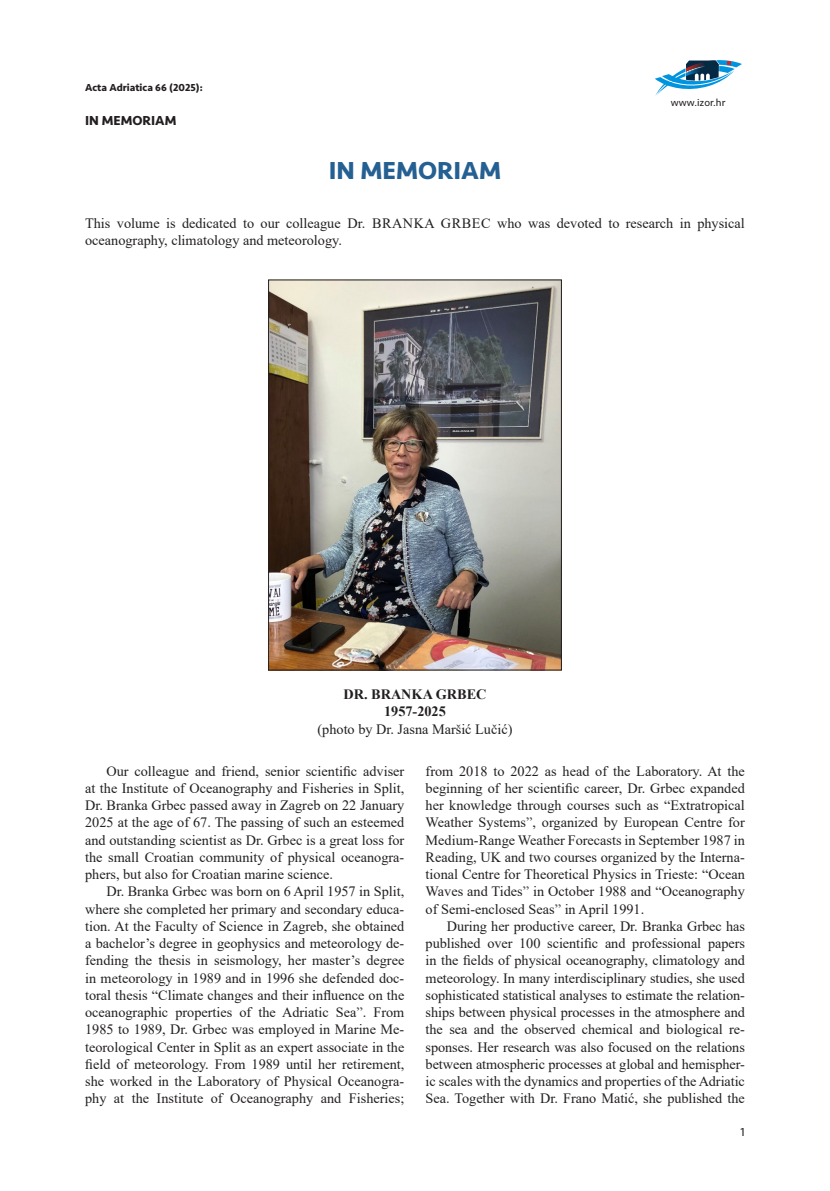
<style>
.page{position:relative;width:830px;height:1191px;background:#fff}
.page>*{position:absolute;margin:0;border:0;box-sizing:border-box;transform-origin:0 0}
.naslov_rada{font:700 25.5px "Seravek Basic";color:#256092}
.t1{font:14.25px/17.2px "Times New Roman";color:#231f20;text-align:justify}
.t2{font:700 14.25px "Times New Roman";color:#231f20}
.kategorija_rada{font:700 13.5px "Seravek Basic";color:#231f20}
.t3{font:12px "Seravek Basic";color:#231f20}
.t4{font:700 10.5px "Seravek Basic";color:#231f20}
.t5{font:10.5px "Seravek Basic";color:#231f20}
</style>
<div class="page">
<svg style="left:655px;top:60px;width:86px;height:36px"></svg>
<img style="left:270px;top:282px;width:289px;height:386px">
<div style="left:268px;top:280px;width:293px;height:390px;border:1px solid #231f20"></div>
<p class="t4" style="left:85px;top:81px;width:119px">Acta Adriatica 66 (2025):</p>
<p class="kategorija_rada" style="left:85px;top:112px;width:93px">IN MEMORIAM</p>
<p class="t5" style="left:670px;top:96px;width:56px">www.izor.hr</p>
<p class="naslov_rada" style="left:328px;top:155px;width:174px">IN MEMORIAM</p>
<p class="t1" style="left:85px;top:214px;width:661px">This volume is dedicated to our colleague Dr. BRANKA GRBEC who was devoted to research in physical oceanography, climatology and meteorology.</p>
<p class="t2" style="left:343px;top:684px;width:144px">DR. BRANKA GRBEC</p>
<p class="t2" style="left:384px;top:701px;width:63px">1957-2025</p>
<p class="t1" style="left:317px;top:719px;width:196px">(photo by Dr. Jasna Maršić Lučić)</p>
<p class="t1" style="left:85px;top:761px;width:320px;text-indent:21px">Our colleague and friend, senior scientific adviser at the Institute of Oceanography and Fisheries in Split, Dr. Branka Grbec passed away in Zagreb on 22 January 2025 at the age of 67. The passing of such an esteemed and outstanding scientist as Dr. Grbec is a great loss for the small Croatian community of physical oceanogra&shy;phers, but also for Croatian marine science.</p>
<p class="t1" style="left:85px;top:882px;width:320px;text-indent:21px">Dr. Branka Grbec was born on 6 April 1957 in Split, where she completed her primary and secondary educa&shy;tion. At the Faculty of Science in Zagreb, she obtained a bachelor’s degree in geophysics and meteorology de&shy;fending the thesis in seismology, her master’s degree in meteorology in 1989 and in 1996 she defended doc&shy;toral thesis “Climate changes and their influence on the oceanographic properties of the Adriatic Seaˮ. From 1985 to 1989, Dr. Grbec was employed in Marine Me&shy;teorological Center in Split as an expert associate in the field of meteorology. From 1989 until her retirement, she worked in the Laboratory of Physical Oceanogra&shy;phy at the Institute of Oceanography and Fisheries;</p>
<p class="t1" style="left:425px;top:761px;width:320px">from 2018 to 2022 as head of the Laboratory. At the beginning of her scientific career, Dr. Grbec expanded her knowledge through courses such as “Extratropical Weather Systemsˮ, organized by European Centre for Medium-Range Weather Forecasts in September 1987 in Reading, UK and two courses organized by the Interna&shy;tional Centre for Theoretical Physics in Trieste: “Ocean Waves and Tidesˮ in October 1988 and “Oceanography of Semi-enclosed Seasˮ in April 1991.</p>
<p class="t1" style="left:425px;top:917px;width:320px;text-indent:21px">During her productive career, Dr. Branka Grbec has published over 100 scientific and professional papers in the fields of physical oceanography, climatology and meteorology. In many interdisciplinary studies, she used sophisticated statistical analyses to estimate the relation&shy;ships between physical processes in the atmosphere and the sea and the observed chemical and biological re&shy;sponses. Her research was also focused on the relations between atmospheric processes at global and hemispher&shy;ic scales with the dynamics and properties of the Adriatic Sea. Together with Dr. Frano Matić, she published the</p>
<p class="t3" style="left:740px;top:1125px;width:6px">1</p>
</div>
